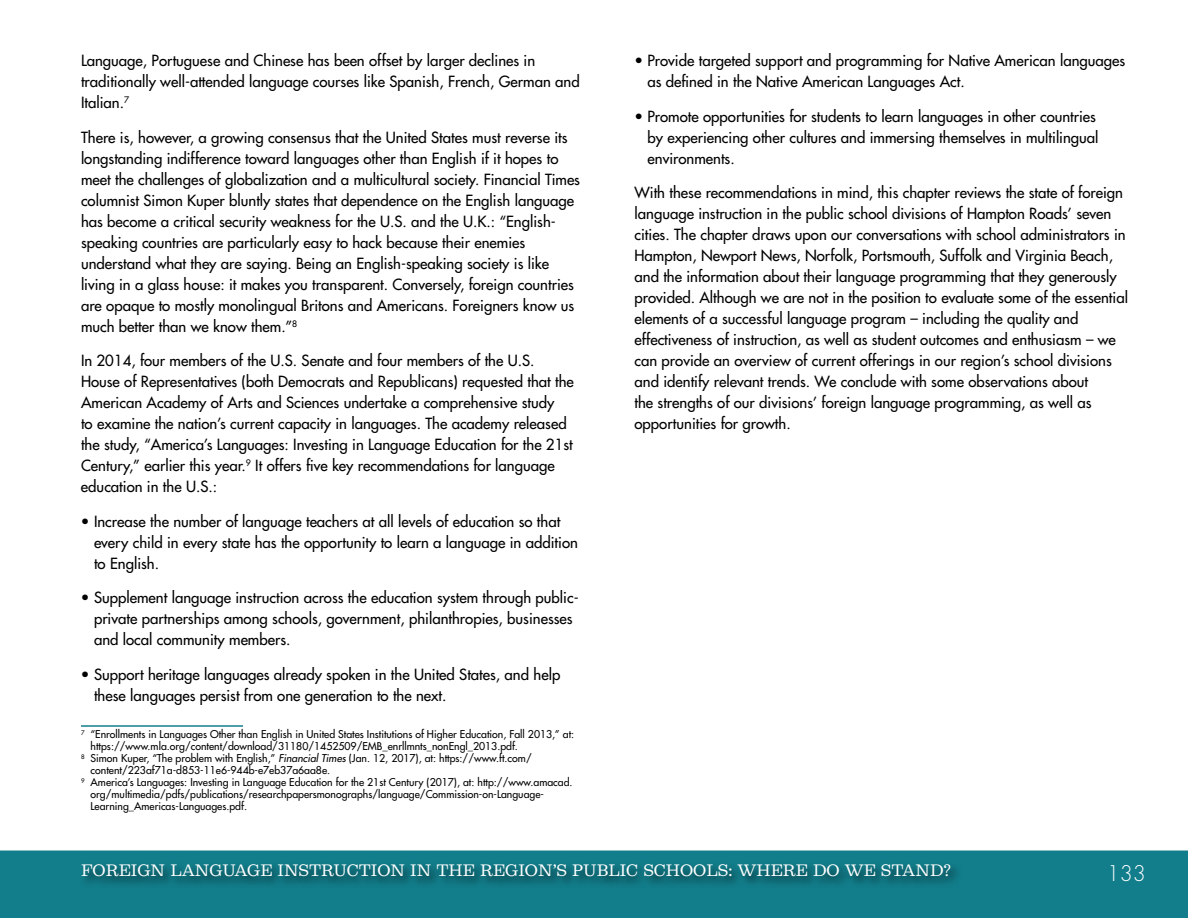
<style>
.page{position:relative;width:1188px;height:918px;background:#fff}
.page>*{position:absolute;margin:0;border:0;box-sizing:border-box;transform-origin:0 0}
.t1{font:300 21px "Futura Std";color:#fff}
.t2{font:500 15px/21px "Futura Std";color:#000}
.t3{font:15px "Belizio";color:#fff}
.t4{font:500 10.5px "Futura Std";color:#000}
.s1{font-style:italic}
</style>
<div class="page">
<div style="left:0;top:850px;width:1188px;height:68px;background:#127e8b"></div>
<div style="left:80px;top:861px;width:883px;height:29px;background:#000;opacity:.75"></div>
<hr style="left:81px;top:725px;width:162px;height:2px;background:#127e8b">
<p class="t2" style="left:81px;top:50px;width:500px">Language, Portuguese and Chinese has been offset by larger declines in traditionally well-attended language courses like Spanish, French, German and<br>Italian.<sup>7</sup></p>
<p class="t2" style="left:81px;top:127px;width:501px">There is, however, a growing consensus that the United States must reverse its longstanding indifference toward languages other than English if it hopes to meet the challenges of globalization and a multicultural society. Financial Times columnist Simon Kuper bluntly states that dependence on the English language has become a critical security weakness for the U.S. and the U.K.: “English&shy;speaking countries are particularly easy to hack because their enemies understand what they are saying. Being an English-speaking society is like living in a glass house: it makes you transparent. Conversely, foreign countries are opaque to mostly monolingual Britons and Americans. Foreigners know us much better than we know them.”<sup>8</sup></p>
<p class="t2" style="left:81px;top:350px;width:494px">In 2014, four members of the U.S. Senate and four members of the U.S.<br>House of Representatives (both Democrats and Republicans) requested that the American Academy of Arts and Sciences undertake a comprehensive study<br>to examine the nation’s current capacity in languages. The academy released the study, “America’s Languages: Investing in Language Education for the 21st Century,” earlier this year.<sup>9</sup> It offers five key recommendations for language education in the U.S.:</p>
<p class="t2" style="left:94px;top:511px;width:485px;text-indent:-13px">• Increase the number of language teachers at all levels of education so that every child in every state has the opportunity to learn a language in addition to English.</p>
<p class="t2" style="left:94px;top:587px;width:486px;text-indent:-13px">• Supplement language instruction across the education system through public&shy;private partnerships among schools, government, philanthropies, businesses and local community members.</p>
<p class="t2" style="left:94px;top:664px;width:468px;text-indent:-13px">• Support heritage languages already spoken in the United States, and help these languages persist from one generation to the next.</p>
<p class="t4" style="left:81px;top:728px;width:495px"><sup>7</sup> “Enrollments in Languages Other than English in United States Institutions of Higher Education, Fall 2013,” at:</p>
<p class="t4" style="left:91px;top:740px;width:429px">https://www.mla.org/content/download/31180/1452509/EMB_enrllmnts_nonEngl_2013.pdf.</p>
<p class="t4" style="left:81px;top:752px;width:452px"><sup>8</sup> Simon Kuper, “The problem with English,” <span class="s1">Financial Times</span> (Jan. 12, 2017), at: https://www.ft.com/</p>
<p class="t4" style="left:91px;top:764px;width:241px">content/223af71a-d853-11e6-944b-e7eb37a6aa8e.</p>
<p class="t4" style="left:81px;top:776px;width:493px"><sup>9</sup> America’s Languages: Investing in Language Education for the 21st Century (2017), at: http://www.amacad.</p>
<p class="t4" style="left:91px;top:788px;width:455px">org/multimedia/pdfs/publications/researchpapersmonographs/language/Commission-on-Language-</p>
<p class="t4" style="left:91px;top:800px;width:158px">Learning_Americas-Languages.pdf.</p>
<p class="t2" style="left:648px;top:50px;width:479px;text-indent:-13px">• Provide targeted support and programming for Native American languages as defined in the Native American Languages Act.</p>
<p class="t2" style="left:648px;top:106px;width:453px;text-indent:-13px">• Promote opportunities for students to learn languages in other countries by experiencing other cultures and immersing themselves in multilingual environments.</p>
<p class="t2" style="left:634px;top:182px;width:495px">With these recommendations in mind, this chapter reviews the state of foreign language instruction in the public school divisions of Hampton Roads’ seven cities. The chapter draws upon our conversations with school administrators in Hampton, Newport News, Norfolk, Portsmouth, Suffolk and Virginia Beach, and the information about their language programming that they generously provided. Although we are not in the position to evaluate some of the essential elements of a successful language program – including the quality and effectiveness of instruction, as well as student outcomes and enthusiasm – we can provide an overview of current offerings in our region’s school divisions and identify relevant trends. We conclude with some observations about<br>the strengths of our divisions’ foreign language programming, as well as opportunities for growth.</p>
<p class="t3" style="left:81px;top:861px;width:872px">FOREIGN LANGUAGE INSTRUCTION IN THE REGION’S PUBLIC SCHOOLS: WHERE DO WE STAND?</p>
<h1 class="t1" style="left:1107px;top:861px;width:41px">133</h1>
</div>
